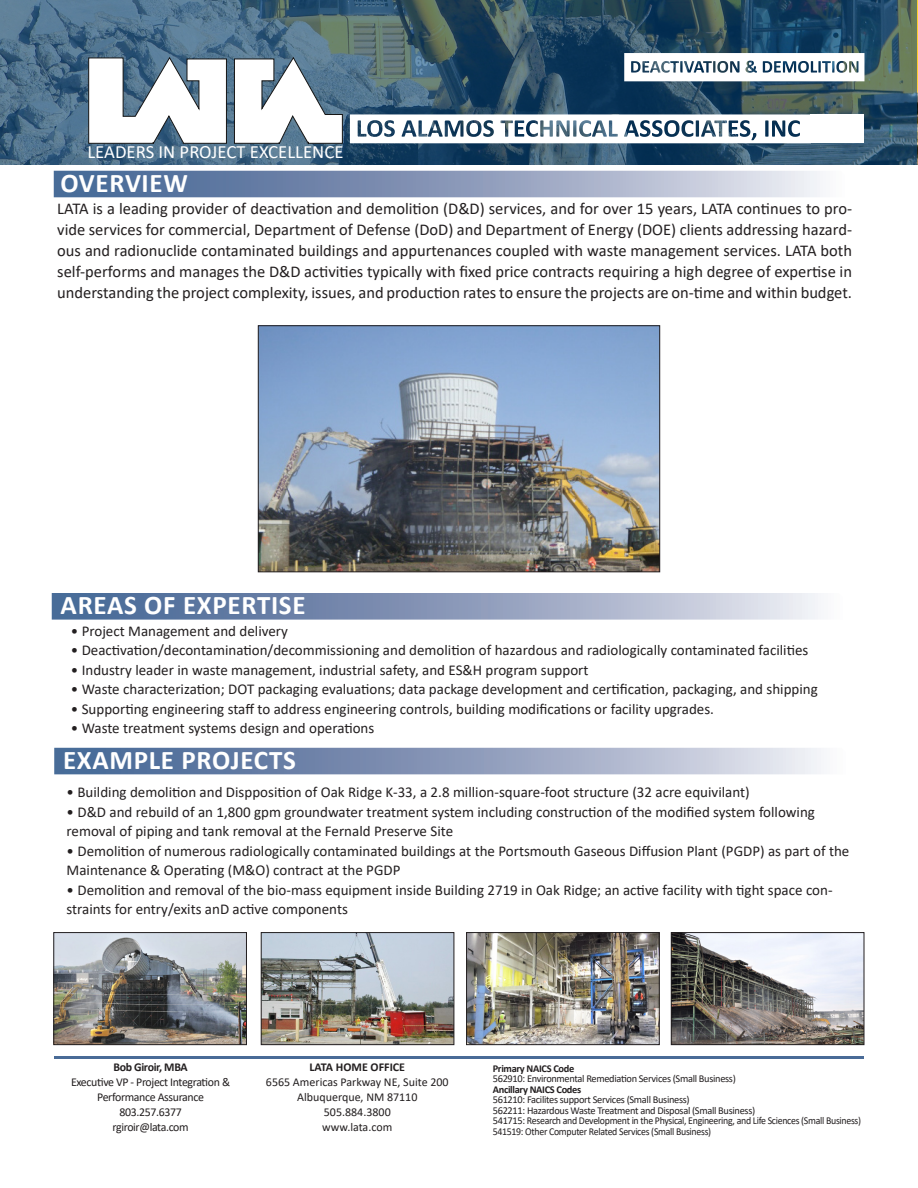
<style>
.page{position:relative;width:918px;height:1188px;background:#fff}
.page>*{position:absolute;margin:0;border:0;box-sizing:border-box;transform-origin:0 0}
.t1{font:700 27px "Calibri";letter-spacing:.025em;color:#fff}
.t2{font:18.75px "Calibri";color:#fff}
.t3{font:16.5px/21px "Calibri";color:#231f20;text-align:justify}
.t4{font:15px/19.5px "Calibri";color:#231f20}
.t5{font:12px "Calibri";letter-spacing:-.03em;color:#231f20}
.t6{font:12px "Calibri";color:#231f20}
.t7{font:700 12px "Calibri";color:#231f20}
.t8{font:700 12px "Calibri";letter-spacing:-.03em;color:#231f20}
.t9{font:10.5px "Calibri";letter-spacing:-.03em;color:#231f20}
.t10{font:10.5px "Calibri";letter-spacing:-.03em;color:#231f20;scale:.94 1}
.t11{font:700 10.5px "Calibri";letter-spacing:-.03em;color:#231f20}
</style>
<div class="page">
<svg style="left:1px;top:0;width:916px;height:164px;background:#385a70"></svg>
<svg style="left:350px;top:114px;width:461px;height:29px"></svg>
<div style="left:811px;top:114px;width:53px;height:29px;background:#fff"></div>
<svg style="left:88px;top:57px;width:139px;height:87px"></svg>
<svg style="left:234px;top:57px;width:109px;height:87px"></svg>
<svg style="left:54px;top:171px;width:766px;height:26px;background:#8d9dbb"></svg>
<img style="left:260px;top:328px;width:398px;height:242px">
<div style="left:258px;top:326px;width:402px;height:246px;border:1px solid #231f20"></div>
<svg style="left:52px;top:593px;width:766px;height:27px;background:#8f9fbc"></svg>
<svg style="left:54px;top:748px;width:767px;height:26px;background:#8d9dbb"></svg>
<img style="left:56px;top:934px;width:189px;height:109px">
<div style="left:54px;top:932px;width:193px;height:113px;border:1px solid #231f20"></div>
<img style="left:263px;top:934px;width:189px;height:109px">
<div style="left:261px;top:932px;width:193px;height:113px;border:1px solid #231f20"></div>
<img style="left:468px;top:934px;width:189px;height:109px">
<div style="left:466px;top:932px;width:193px;height:113px;border:1px solid #231f20"></div>
<img style="left:673px;top:934px;width:189px;height:109px">
<div style="left:671px;top:932px;width:193px;height:113px;border:1px solid #231f20"></div>
<hr style="left:54px;top:1057px;width:810px;height:2px;background:#496b97">
<svg style="left:624px;top:53px;width:240px;height:28px"></svg>
<p class="t2" style="left:87px;top:138px;width:258px">LEADERS IN PROJECT EXCELLENCE</p>
<p class="t1" style="left:61px;top:164px;width:129px">OVERVIEW</p>
<p class="t3" style="left:57px;top:197px;width:796px">LATA is a leading provider of deactivation and demolition (D&amp;D) services, and for over 15 years, LATA continues to pro&shy;vide services for commercial, Department of Defense (DoD) and Department of Energy (DOE) clients addressing hazard&shy;ous and radionuclide contaminated buildings and appurtenances coupled with waste management services. LATA both self-performs and manages the D&amp;D activities typically with fixed price contracts requiring a high degree of expertise in understanding the project complexity, issues, and production rates to ensure the projects are on-time and within budget.</p>
<p class="t1" style="left:61px;top:586px;width:246px">AREAS OF EXPERTISE</p>
<p class="t4" style="left:71px;top:621px;width:219px">• Project Management and delivery</p>
<p class="t4" style="left:71px;top:640px;width:739px">• Deactivation/decontamination/decommissioning and demolition of hazardous and radiologically contaminated facilities</p>
<p class="t4" style="left:71px;top:660px;width:519px">• Industry leader in waste management, industrial safety, and ES&amp;H program support</p>
<p class="t4" style="left:71px;top:679px;width:749px">• Waste characterization; DOT packaging evaluations; data package development and certification, packaging, and shipping</p>
<p class="t4" style="left:71px;top:699px;width:645px">• Supporting engineering staff to address engineering controls, building modifications or facility upgrades.</p>
<p class="t4" style="left:71px;top:718px;width:305px">• Waste treatment systems design and operations</p>
<p class="t1" style="left:63px;top:741px;width:234px">EXAMPLE PROJECTS</p>
<p class="t4" style="left:67px;top:782px;width:685px">• Building demolition and Dispposition of Oak Ridge K-33, a 2.8 million-square-foot structure (32 acre equivilant)</p>
<p class="t4" style="left:67px;top:802px;width:750px">• D&amp;D and rebuild of an 1,800 gpm groundwater treatment system including construction of the modified system following removal of piping and tank removal at the Fernald Preserve Site</p>
<p class="t4" style="left:67px;top:841px;width:784px">• Demolition of numerous radiologically contaminated buildings at the Portsmouth Gaseous Diffusion Plant (PGDP) as part of the<br>Maintenance &amp; Operating (M&amp;O) contract at the PGDP</p>
<p class="t4" style="left:67px;top:880px;width:768px">• Demolition and removal of the bio-mass equipment inside Building 2719 in Oak Ridge; an active facility with tight space con&shy;straints for entry/exits anD active components</p>
<p class="t8" style="left:114px;top:1058px;width:76px">Bob Giroir, MBA</p>
<p class="t5" style="left:71px;top:1074px;width:161px">Executive VP - Project Integration &amp;</p>
<p class="t5" style="left:97px;top:1089px;width:108px">Performance Assurance</p>
<p class="t5" style="left:119px;top:1104px;width:64px">803.257.6377</p>
<p class="t5" style="left:113px;top:1119px;width:78px">rgiroir@lata.com</p>
<p class="t7" style="left:309px;top:1058px;width:97px">LATA HOME OFFICE</p>
<p class="t6" style="left:266px;top:1074px;width:184px">6565 Americas Parkway NE, Suite 200</p>
<p class="t6" style="left:297px;top:1089px;width:122px">Albuquerque, NM 87110</p>
<p class="t6" style="left:324px;top:1104px;width:68px">505.884.3800</p>
<p class="t6" style="left:322px;top:1119px;width:72px">www.lata.com</p>
<p class="t11" style="left:493px;top:1061px;width:83px">Primary NAICS Code</p>
<p class="t9" style="left:493px;top:1071px;width:245px">562910: Environmental Remediation Services (Small Business)</p>
<p class="t11" style="left:493px;top:1082px;width:90px">Ancillary NAICS Codes</p>
<p class="t9" style="left:493px;top:1092px;width:199px">561210: Facilites support Services (Small Business)</p>
<p class="t9" style="left:493px;top:1103px;width:264px">562211: Hazardous Waste Treatment and Disposal (Small Business)</p>
<p class="t9" style="left:493px;top:1113px;width:370px">541715: Research and Development in the Physical, Engineering, and Life Sciences (Small Business)</p>
<p class="t10" style="left:493px;top:1124px;width:234px">541519: Other Computer Related Services (Small Business)</p>
</div>
